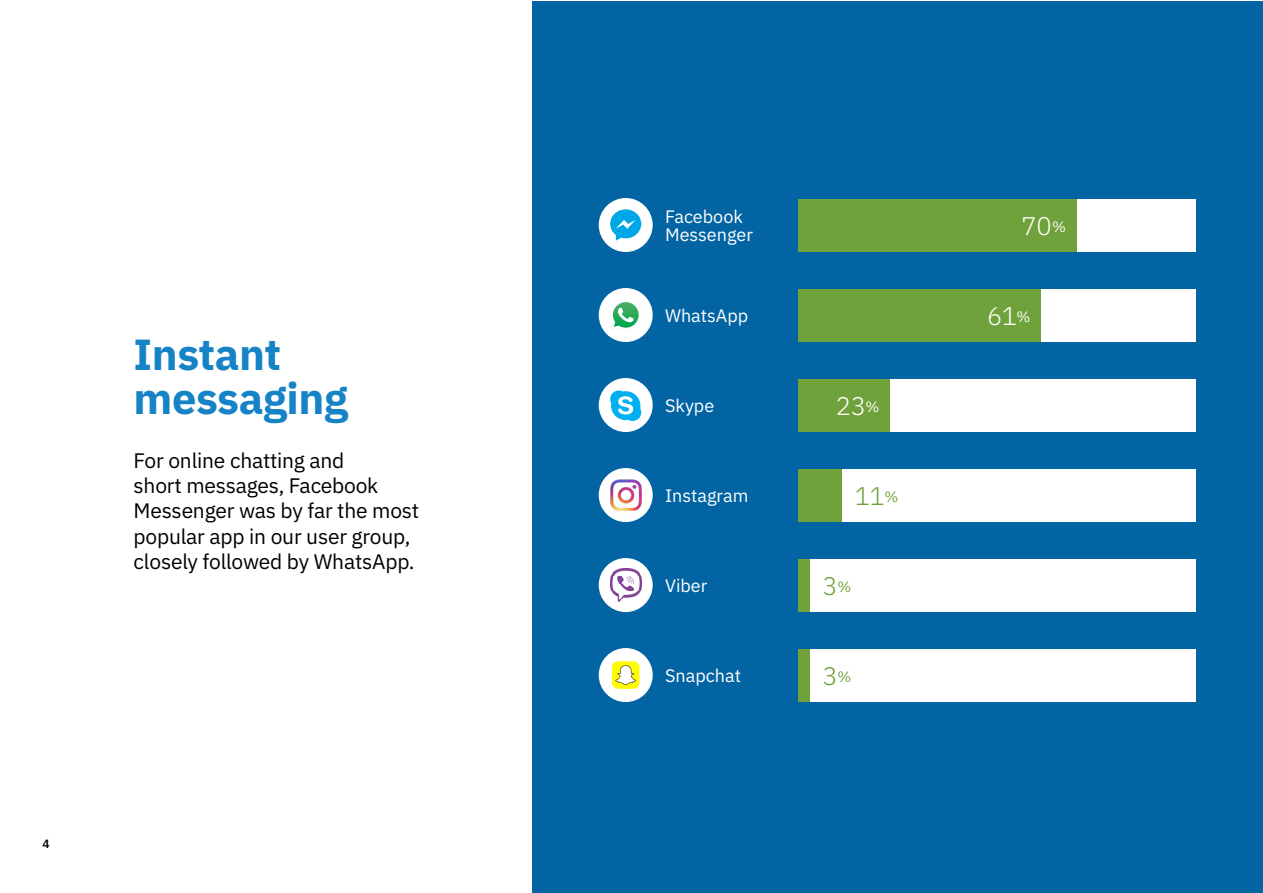
<style>
.page{position:relative;width:1263px;height:893px;background:#fff}
.page>*{position:absolute;margin:0;border:0;box-sizing:border-box;transform-origin:0 0}
.t1{font:700 43.5px/43.8px "IBM Plex Sans";letter-spacing:-.01em;color:#1683c6}
.t2{font:300 25.5px "IBM Plex Sans";color:#fff}
.t3{font:300 25.5px "IBM Plex Sans";color:#70a23b}
.t4{font:21px/25.2px "IBM Plex Sans";letter-spacing:-.01em;color:#000}
.t5{font:18px/18.6px "IBM Plex Sans";color:#fff}
.t6{font:600 12px "IBM Plex Sans";color:#000}
.s1{font-weight:400;font-size:15px}
</style>
<div class="page">
<div style="left:532px;top:1px;width:730px;height:891px;background:#0264a3"></div>
<svg style="left:798px;top:199px;width:397px;height:52px;background:#9abd75"></svg>
<svg style="left:798px;top:289px;width:397px;height:52px;background:#a7c687"></svg>
<svg style="left:798px;top:379px;width:397px;height:52px;background:#dde9d1"></svg>
<svg style="left:798px;top:469px;width:397px;height:52px;background:#eff4e9"></svg>
<div style="left:798px;top:559px;width:397px;height:52px;background:#fff"></div>
<div style="left:798px;top:649px;width:397px;height:52px;background:#fff"></div>
<div style="left:599px;top:198px;width:54px;height:54px;background:#fff;border-radius:50%"></div>
<div style="left:599px;top:288px;width:54px;height:54px;background:#fff;border-radius:50%"></div>
<div style="left:599px;top:378px;width:54px;height:54px;background:#fff;border-radius:50%"></div>
<div style="left:599px;top:468px;width:54px;height:54px;background:#fff;border-radius:50%"></div>
<div style="left:599px;top:558px;width:54px;height:54px;background:#fff;border-radius:50%"></div>
<div style="left:599px;top:648px;width:54px;height:54px;background:#fff;border-radius:50%"></div>
<svg style="left:610px;top:209px;width:31px;height:32px"></svg>
<svg style="left:610px;top:302px;width:31px;height:28px"></svg>
<svg style="left:610px;top:390px;width:31px;height:31px"></svg>
<img style="left:603px;top:473px;width:45px;height:44px">
<img style="left:610px;top:568px;width:31px;height:34px">
<svg style="left:612px;top:661px;width:27px;height:28px"></svg>
<h1 class="t1" style="left:134px;top:329px;width:216px">Instant messaging</h1>
<p class="t4" style="left:134px;top:446px;width:287px">For online chatting and<br>short messages, Facebook<br>Messenger was by far the most popular app in our user group, closely followed by WhatsApp.</p>
<p class="t6" style="left:43px;top:835px;width:9px">4</p>
<p class="t5" style="left:665px;top:206px;width:89px">Facebook<br>Messenger</p>
<p class="t2" style="left:1021px;top:207px;width:46px">70<span class="s1">%</span></p>
<p class="t5" style="left:665px;top:305px;width:85px">WhatsApp</p>
<p class="t2" style="left:987px;top:297px;width:45px">61<span class="s1">%</span></p>
<p class="t5" style="left:665px;top:395px;width:51px">Skype</p>
<p class="t2" style="left:836px;top:387px;width:45px">23<span class="s1">%</span></p>
<p class="t5" style="left:665px;top:485px;width:85px">Instagram</p>
<p class="t3" style="left:855px;top:477px;width:45px">11<span class="s1">%</span></p>
<p class="t5" style="left:665px;top:575px;width:44px">Viber</p>
<p class="t3" style="left:822px;top:567px;width:30px">3<span class="s1">%</span></p>
<p class="t5" style="left:665px;top:665px;width:77px">Snapchat</p>
<p class="t3" style="left:822px;top:657px;width:30px">3<span class="s1">%</span></p>
</div>
